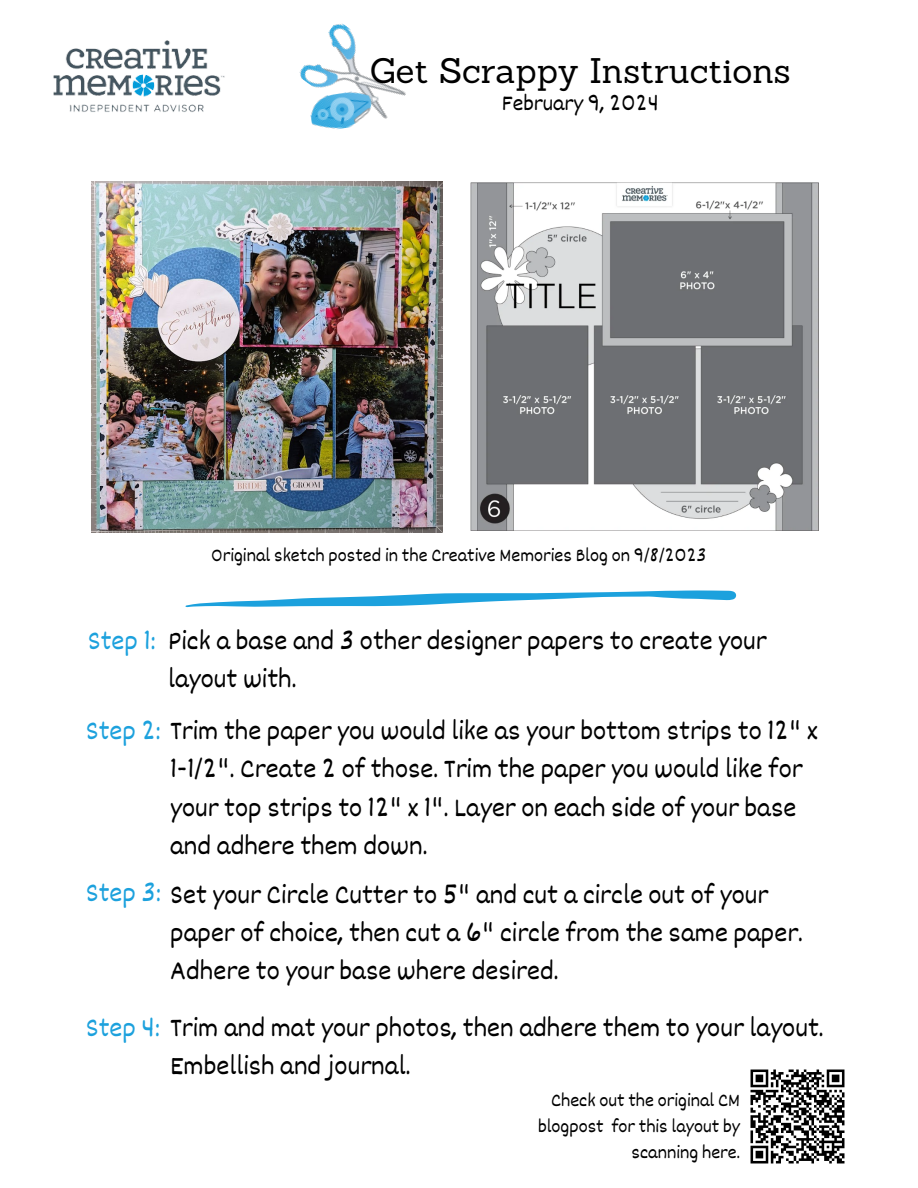
<style>
.page{position:relative;width:918px;height:1188px;background:#fff}
.page>*{position:absolute;margin:0;border:0;box-sizing:border-box;transform-origin:0 0}
.t1{font:34.65px "Sanchez";color:#000}
.t2{font:27.75px/38.2px "Dekko";color:#000}
.t3{font:22.8px "Dekko";color:#000}
.t4{font:19.05px/25.8px "Dekko";color:#000;text-align:right}
.s1{color:#1ca1dd}
</style>
<div class="page">
<img style="left:53px;top:40px;width:172px;height:72px">
<img style="left:92px;top:181px;width:351px;height:351px">
<img style="left:470px;top:182px;width:349px;height:349px">
<svg style="left:185px;top:590px;width:551px;height:17px"></svg>
<img style="left:750px;top:1069px;width:95px;height:95px">
<img style="left:299px;top:23px;width:107px;height:96px">
<img style="left:308px;top:87px;width:74px;height:42px">
<h2 class="t1" style="left:370px;top:48px;width:422px">Get Scrappy Instructions</h2>
<p class="t3" style="left:502px;top:89px;width:158px">February 9, 2024</p>
<p class="t4" style="left:211px;top:542px;width:497px">Original sketch posted in the Creative Memories Blog on 9/8/2023</p>
<p class="t2" style="left:88px;top:620px;width:681px"><span class="s1">Step 1:</span> Pick a base and 3 other designer papers to create your</p>
<p class="t2" style="left:168px;top:659px;width:130px">layout with.</p>
<h2 class="t2" style="left:86px;top:710px;width:734px"><span class="s1">Step 2:</span> Trim the paper you would like as your bottom strips to 12" x</h2>
<h2 class="t2" style="left:170px;top:749px;width:634px">1-1/2". Create 2 of those. Trim the paper you would like for your top strips to 12" x 1". Layer on each side of your base and adhere them down.</h2>
<h2 class="t2" style="left:86px;top:874px;width:684px"><span class="s1">Step 3:</span> Set your Circle Cutter to 5" and cut a circle out of your</h2>
<h2 class="t2" style="left:170px;top:912px;width:635px">paper of choice, then cut a 6" circle from the same paper.<br>Adhere to your base where desired.</h2>
<h2 class="t2" style="left:86px;top:1007px;width:740px"><span class="s1">Step 4:</span> Trim and mat your photos, then adhere them to your layout.</h2>
<h2 class="t2" style="left:170px;top:1045px;width:242px">Embellish and journal.</h2>
<h2 class="t4" style="left:538px;top:1087px;width:204px">Check out the original CM blogpost for this layout by scanning here.</h2>
</div>
